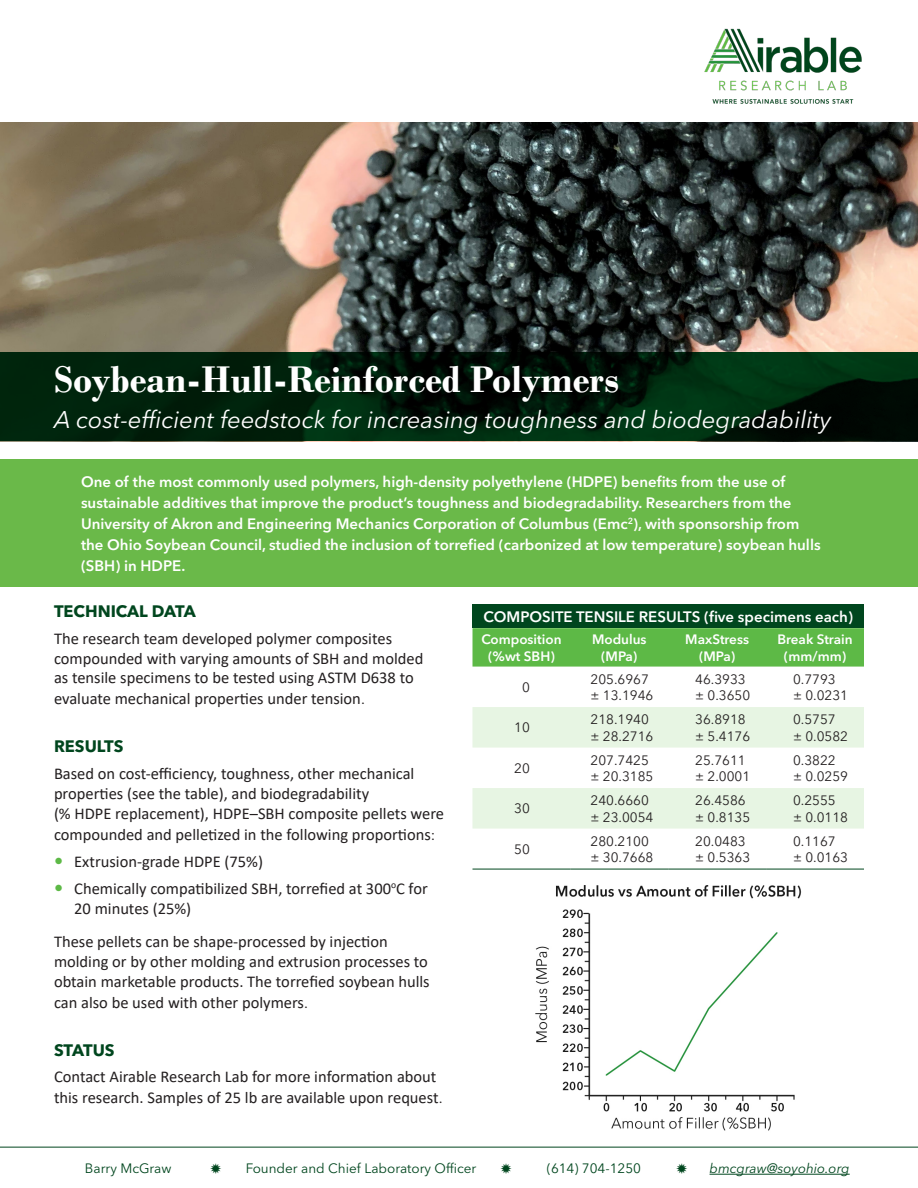
<style>
.page{position:relative;width:918px;height:1188px;background:#fff}
.page>*{position:absolute;margin:0;border:0;box-sizing:border-box;transform-origin:0 0}
.t1{font:700 39px "Bodoni";color:#fff}
.Subtitle{font:italic 24px "Avenir Next LT Pro";color:#fff}
.Body{font:16.5px/20.2px "Calibri";color:#231f20}
.Heading{font:700 16.5px "Avenir Next LT Pro";color:#00461e}
.Tech_Body{font:600 15px/21px "Avenir Next LT Pro";color:#fff}
.Body-2{font:600 15px "Avenir Next LT Pro";color:#fff}
.Body-3{font:13.5px/16.2px "Avenir Next LT Pro";color:#231f20}
.Body-4{font:600 13.5px/16.2px "Avenir Next LT Pro";color:#fff;text-align:center}
.Body-5{font:13.5px "Avenir Next LT Pro";color:#00461e}
.Body-6{font:italic 13.5px "Avenir Next LT Pro";color:#00461e}
.Subtitle-2{font:13.5px "Avenir Next LT Pro";color:#00461e}
.s1{font-family:"Avenir Next LT Pro";font-size:15px}
</style>
<div class="page">
<img style="left:1px;top:123px;width:917px;height:230px">
<div style="left:0;top:459px;width:918px;height:128px;background:#6ab949"></div>
<hr style="left:0;top:1147px;width:918px;height:1px;background:#00461e">
<img style="left:704px;top:28px;width:158px;height:76px">
<svg style="left:1px;top:353px;width:917px;height:88px;background:#001f0b"></svg>
<hr style="left:710px;top:1174px;width:140px;height:1px;background:#00461e">
<div style="left:472px;top:605px;width:392px;height:23px;background:#00461e"></div>
<div style="left:472px;top:628px;width:392px;height:39px;background:#5db946"></div>
<svg style="left:472px;top:707px;width:392px;height:122px;fill:#e7f5e3"></svg>
<hr style="left:472px;top:869px;width:98px;height:1px;background:#00461e">
<hr style="left:570px;top:869px;width:98px;height:1px;background:#00461e">
<hr style="left:668px;top:869px;width:98px;height:1px;background:#00461e">
<hr style="left:766px;top:869px;width:98px;height:1px;background:#00461e">
<img style="left:535px;top:885px;width:267px;height:246px">
<p class="t1" style="left:54px;top:356px;width:567px">Soybean-Hull-Reinforced Polymers</p>
<p class="Subtitle" style="left:54px;top:405px;width:779px">A cost-efficient feedstock for increasing toughness and biodegradability</p>
<p class="Tech_Body" style="left:81px;top:471px;width:741px">One of the most commonly used polymers, high-density polyethylene (HDPE) benefits from the use of sustainable additives that improve the product’s toughness and biodegradability. Researchers from the University of Akron and Engineering Mechanics Corporation of Columbus (Emc<sup>2</sup>), with sponsorship from the Ohio Soybean Council, studied the inclusion of torrefied (carbonized at low temperature) soybean hulls (SBH) in HDPE.</p>
<p class="Heading" style="left:54px;top:601px;width:143px">TECHNICAL DATA</p>
<p class="Body" style="left:54px;top:628px;width:371px">The research team developed polymer composites compounded with varying amounts of SBH and molded as tensile specimens to be tested using ASTM D638 to evaluate mechanical properties under tension<span class="s1">.</span></p>
<p class="Heading" style="left:54px;top:737px;width:71px">RESULTS</p>
<p class="Body" style="left:54px;top:763px;width:392px">Based on cost-efficiency, toughness, other mechanical properties (see the table), and biodegradability<br>(% HDPE replacement), HDPE–SBH composite pellets were compounded and pelletized in the following proportions<span class="s1">:</span></p>
<p class="Body" style="left:74px;top:851px;width:190px">Extrusion-grade HDPE (75%)</p>
<p class="Body" style="left:74px;top:878px;width:355px;line-height:19.8px">Chemically compatibilized SBH, torrefied at 300<sup>o</sup>C for<br>20 minutes (25%)</p>
<p class="Body" style="left:54px;top:931px;width:377px">These pellets can be shape-processed by injection molding or by other molding and extrusion processes to obtain marketable products. The torrefied soybean hulls can also be used with other polymers<span class="s1">.</span></p>
<p class="Heading" style="left:54px;top:1040px;width:62px">STATUS</p>
<p class="Body" style="left:54px;top:1066px;width:390px;line-height:21px">Contact Airable Research Lab for more information about this research. Samples of 25 lb are available upon request<span class="s1">.</span></p>
<p class="Body-2" style="left:484px;top:608px;width:371px">COMPOSITE TENSILE RESULTS (five specimens each)</p>
<p class="Body-4" style="left:481px;top:631px;width:82px">Composition (%wt SBH)</p>
<p class="Body-4" style="left:592px;top:631px;width:56px">Modulus (MPa)</p>
<p class="Body-4" style="left:685px;top:631px;width:65px">MaxStress (MPa)</p>
<p class="Body-4" style="left:778px;top:631px;width:77px">Break Strain (mm/mm)</p>
<p class="Body-3" style="left:522px;top:679px;width:9px">0</p>
<p class="Body-3" style="left:591px;top:671px;width:64px">205.6967 ± 13.1946</p>
<p class="Body-3" style="left:695px;top:671px;width:57px">46.3933 ± 0.3650</p>
<p class="Body-3" style="left:793px;top:671px;width:57px">0.7793 ± 0.0231</p>
<p class="Body-3" style="left:514px;top:720px;width:17px">10</p>
<p class="Body-3" style="left:591px;top:711px;width:64px">218.1940 ± 28.2716</p>
<p class="Body-3" style="left:695px;top:711px;width:57px">36.8918 ± 5.4176</p>
<p class="Body-3" style="left:793px;top:711px;width:57px">0.5757 ± 0.0582</p>
<p class="Body-3" style="left:514px;top:760px;width:17px">20</p>
<p class="Body-3" style="left:591px;top:752px;width:64px">207.7425 ± 20.3185</p>
<p class="Body-3" style="left:695px;top:752px;width:57px">25.7611 ± 2.0001</p>
<p class="Body-3" style="left:793px;top:752px;width:57px">0.3822 ± 0.0259</p>
<p class="Body-3" style="left:514px;top:801px;width:17px">30</p>
<p class="Body-3" style="left:591px;top:792px;width:64px">240.6660 ± 23.0054</p>
<p class="Body-3" style="left:695px;top:792px;width:57px">26.4586 ± 0.8135</p>
<p class="Body-3" style="left:793px;top:792px;width:57px">0.2555 ± 0.0118</p>
<p class="Body-3" style="left:514px;top:841px;width:17px">50</p>
<p class="Body-3" style="left:591px;top:833px;width:64px">280.2100 ± 30.7668</p>
<p class="Body-3" style="left:695px;top:833px;width:57px">20.0483 ± 0.5363</p>
<p class="Body-3" style="left:793px;top:833px;width:57px">0.1167 ± 0.0163</p>
<p class="Subtitle-2" style="left:85px;top:1160px;width:88px">Barry McGraw</p>
<p class="Body-5" style="left:246px;top:1160px;width:232px">Founder and Chief Laboratory Officer</p>
<p class="Body-5" style="left:547px;top:1160px;width:96px">(614) 704-1250</p>
<p class="Body-6" style="left:710px;top:1160px;width:142px">bmcgraw@soyohio.org</p>
</div>
